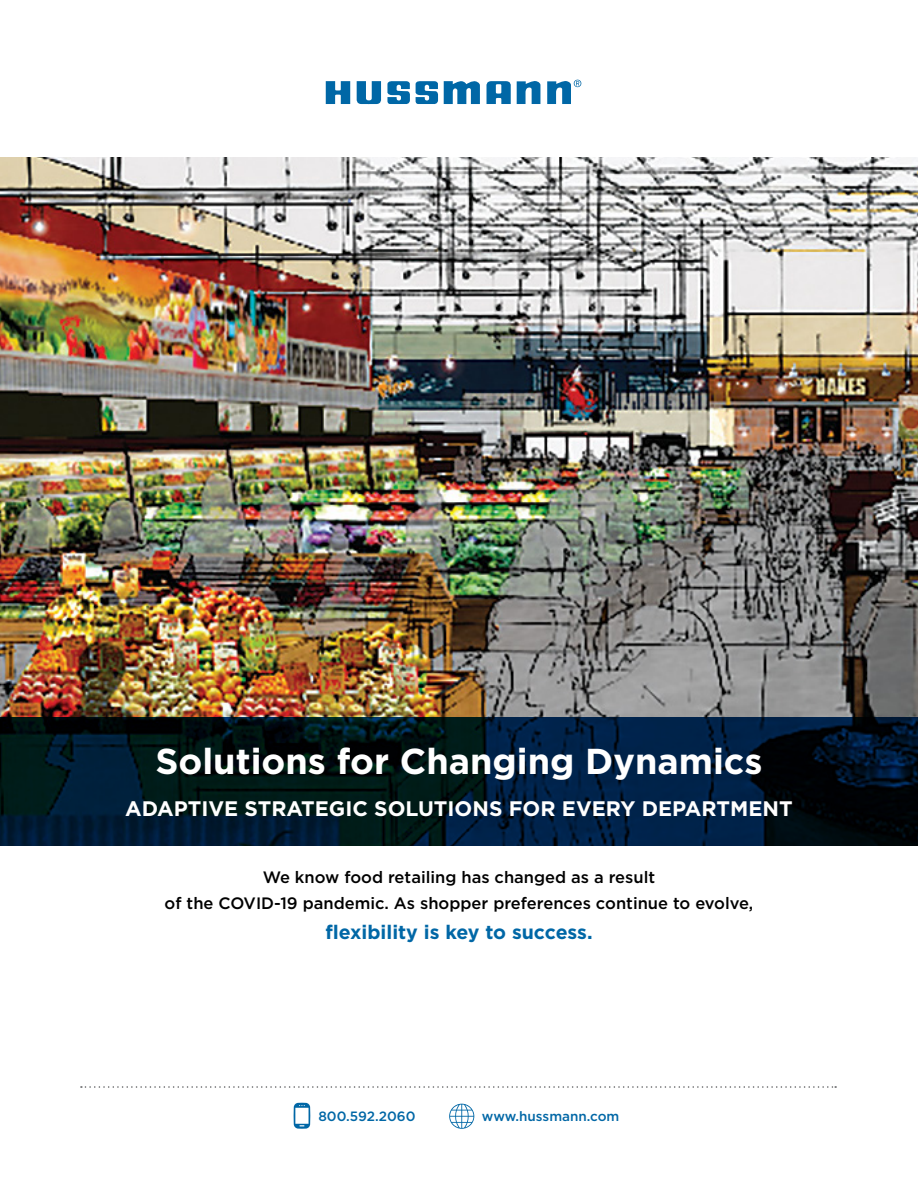
<style>
.page{position:relative;width:918px;height:1188px;background:#fff}
.page>*{position:absolute;margin:0;border:0;box-sizing:border-box;transform-origin:0 0}
.t1{font:700 36px "Gotham";color:#fff}
.t2{font:700 21px "Gotham";color:#fff}
.t3{font:700 19.5px "Gotham";color:#0067a6}
.t4{font:500 16.5px/25.5px "Gotham";color:#000;text-align:center}
.t5{font:500 13.5px "Gotham";color:#0067a6}
</style>
<div class="page">
<img style="left:0;top:157px;width:918px;height:560px">
<svg style="left:0;top:717px;width:918px;height:128px;background:#001728"></svg>
<svg style="left:517px;top:81px;width:23px;height:23px"></svg>
<svg style="left:444px;top:81px;width:36px;height:23px"></svg>
<svg style="left:356px;top:81px;width:25px;height:23px"></svg>
<svg style="left:387px;top:81px;width:51px;height:23px"></svg>
<svg style="left:326px;top:81px;width:24px;height:23px"></svg>
<svg style="left:547px;top:80px;width:34px;height:24px"></svg>
<svg style="left:486px;top:81px;width:25px;height:23px"></svg>
<svg style="left:294px;top:1103px;width:16px;height:26px"></svg>
<svg style="left:449px;top:1104px;width:25px;height:25px"></svg>
<svg style="left:81px;top:1086px;width:755px;height:2px"></svg>
<h1 class="t1" style="left:155px;top:740px;width:609px">Solutions for Changing Dynamics</h1>
<p class="t2" style="left:125px;top:795px;width:669px">ADAPTIVE STRATEGIC SOLUTIONS FOR EVERY DEPARTMENT</p>
<p class="t4" style="left:165px;top:865px;width:590px">We know food retailing has changed as a result<br>of the COVID-19 pandemic. As shopper preferences continue to evolve,</p>
<p class="t3" style="left:325px;top:920px;width:269px">flexibility is key to success.</p>
<p class="t5" style="left:318px;top:1108px;width:99px">800.592.2060</p>
<p class="t5" style="left:482px;top:1108px;width:139px">www.hussmann.com</p>
</div>
